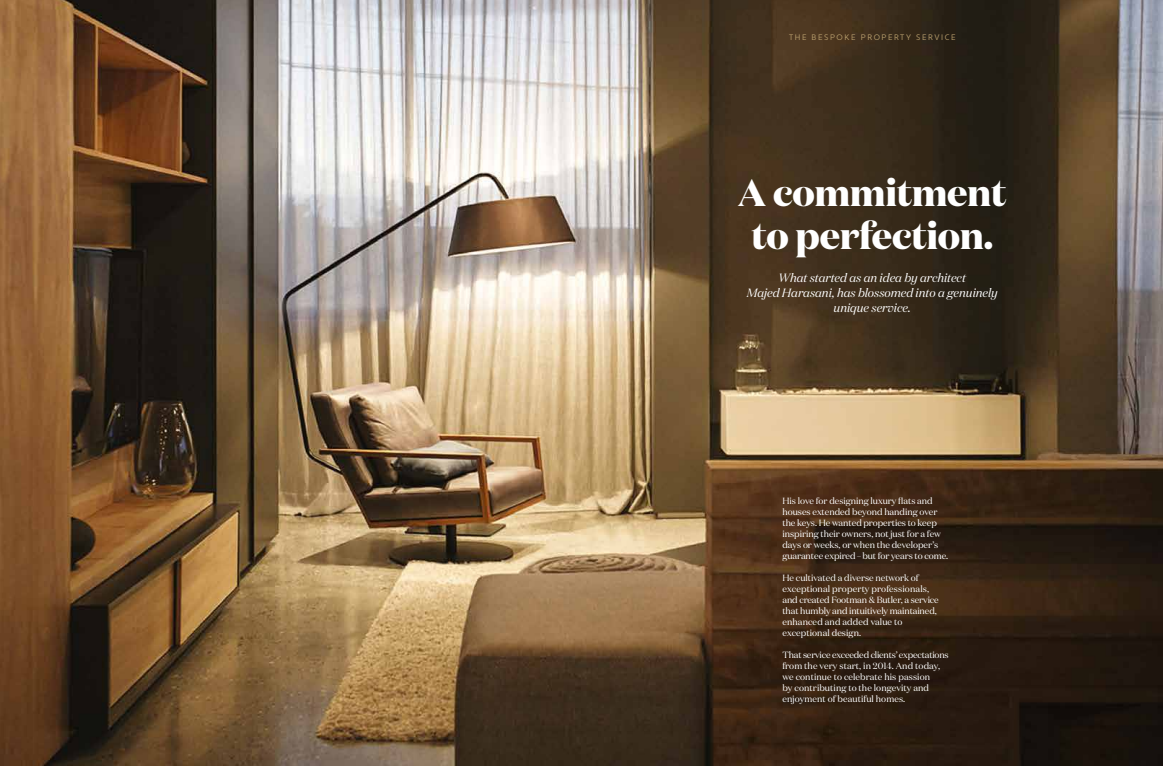
<style>
.page{position:relative;width:1163px;height:766px;background:#fff}
.page>*{position:absolute;margin:0;border:0;box-sizing:border-box;transform-origin:0 0}
.t1{font:700 38px/43px "Domaine Display";letter-spacing:-.01em;color:#fff;text-align:center}
.t2{font:italic 12px/15px "Domaine Display";color:#fff;text-align:center}
.t3{font:9px/11px "Domaine Display";color:#fff}
.t4{font:8px "Apertura";letter-spacing:.2em;color:#b79d6c}
</style>
<div class="page">
<img style="left:0;top:0;width:1162px;height:765px">
<p class="t4" style="left:788px;top:32px;width:168px">THE BESPOKE PROPERTY SERVICE</p>
<h1 class="t1" style="left:737px;top:170px;width:270px">A commitment to perfection.</h1>
<h2 class="t2" style="left:746px;top:270px;width:252px">What started as an idea by architect<br>Majed Harasani, has blossomed into a genuinely unique service.</h2>
<p class="t3" style="left:782px;top:494px;width:167px">His love for designing luxury flats and houses extended beyond handing over the keys. He wanted properties to keep inspiring their owners, not just for a few days or weeks, or when the developer’s guarantee expired – but for years to come.</p>
<p class="t3" style="left:782px;top:571px;width:158px">He cultivated a diverse network of exceptional property professionals, and created Footman &amp; Butler, a service that humbly and intuitively maintained, enhanced and added value to exceptional design.</p>
<p class="t3" style="left:782px;top:648px;width:168px">That service exceeded clients’ expectations from the very start, in 2014. And today, we continue to celebrate his passion<br>by contributing to the longevity and enjoyment of beautiful homes.</p>
</div>
